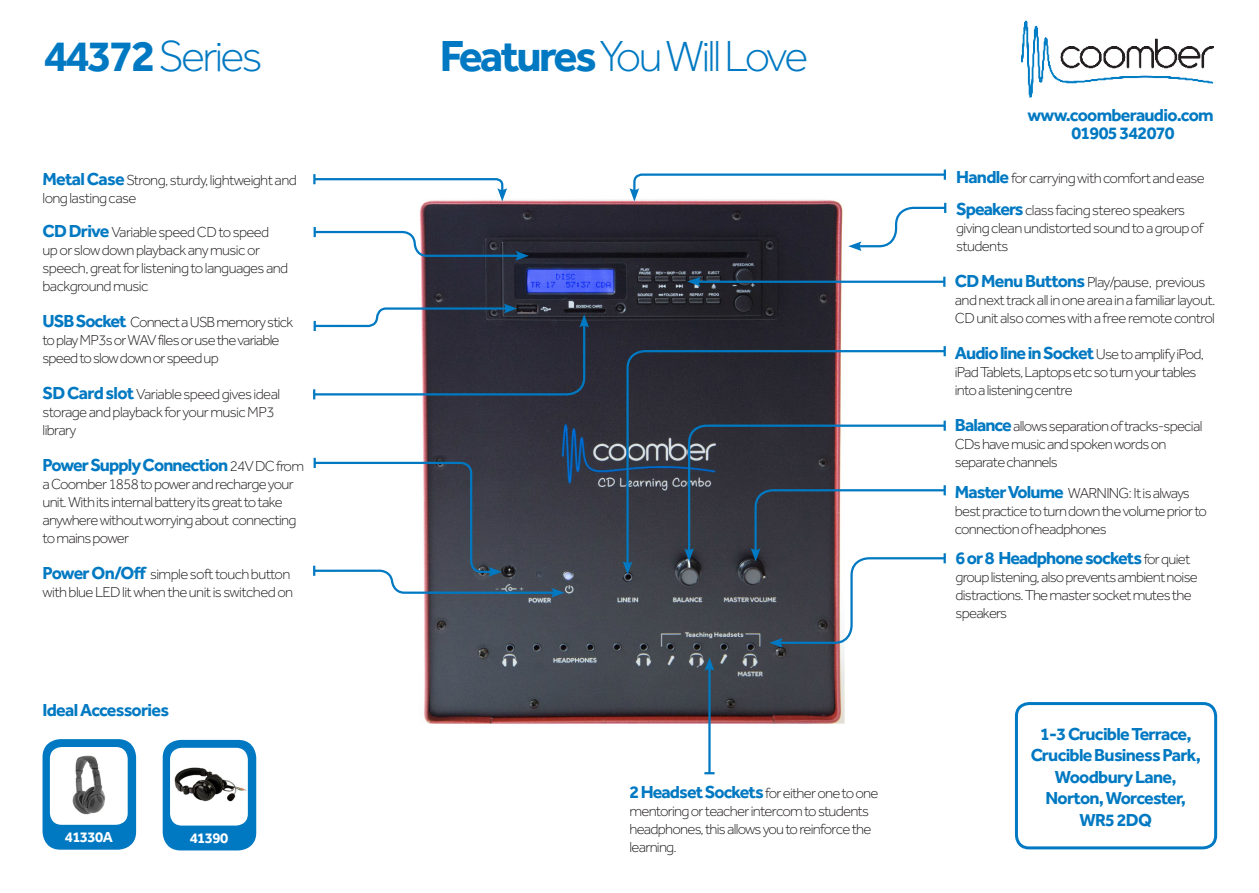
<style>
.page{position:relative;width:1259px;height:893px;background:#fff}
.page>*{position:absolute;margin:0;border:0;box-sizing:border-box;transform-origin:0 0}
.t1{font:300 45px "Effra";letter-spacing:-.06em;color:#0079c2}
.t2{font:700 18px "Effra";letter-spacing:-.04em;color:#0079c2}
.t3{font:300 15px/18px "Effra";letter-spacing:-.05em;color:#231f20}
.t4{font:700 15px "Effra";letter-spacing:-.04em;color:#fff}
.s1{font-weight:700}
.s2{font-weight:700;font-size:18px;color:#0079c2}
.s3{font-weight:300;font-size:15px;color:#231f20}
</style>
<div class="page">
<img style="left:419px;top:169px;width:525px;height:583px">
<svg style="left:313px;top:174px;width:194px;height:27px"></svg>
<svg style="left:629px;top:170px;width:318px;height:81px"></svg>
<hr style="left:696px;top:281px;width:248px;height:2px;background:#0079c2">
<svg style="left:943px;top:277px;width:2px;height:10px"></svg>
<svg style="left:687px;top:277px;width:14px;height:10px"></svg>
<svg style="left:625px;top:349px;width:321px;height:219px"></svg>
<svg style="left:943px;top:346px;width:3px;height:10px"></svg>
<svg style="left:622px;top:561px;width:10px;height:14px"></svg>
<svg style="left:313px;top:304px;width:276px;height:95px"></svg>
<svg style="left:313px;top:227px;width:216px;height:55px"></svg>
<img style="left:1021px;top:20px;width:193px;height:78px">
<hr style="left:708px;top:667px;width:2px;height:106px;background:#0079c2">
<svg style="left:704px;top:772px;width:10px;height:2px"></svg>
<svg style="left:704px;top:657px;width:10px;height:14px"></svg>
<div style="left:1015px;top:702px;width:202px;height:147px;border:3px solid #0079c2;border-radius:13px"></div>
<svg style="left:313px;top:458px;width:251px;height:140px"></svg>
<div style="left:163px;top:740px;width:93px;height:110px;background:#0079c2;border-radius:18px"></div>
<div style="left:169px;top:747px;width:80px;height:79px;background:#fff;border-radius:13px"></div>
<img style="left:173px;top:749px;width:73px;height:72px">
<div style="left:168px;top:746px;width:81px;height:81px;border:2px solid #0079c2;border-radius:13px"></div>
<div style="left:43px;top:739px;width:93px;height:111px;background:#0079c2;border-radius:18px"></div>
<div style="left:49px;top:746px;width:79px;height:79px;background:#fff;border-radius:13px"></div>
<div style="left:48px;top:745px;width:81px;height:81px;border:2px solid #0079c2;border-radius:13px"></div>
<svg style="left:684px;top:421px;width:262px;height:227px"></svg>
<img style="left:72px;top:755px;width:34px;height:60px">
<p class="t1" style="left:44px;top:31px;width:220px"><span class="s1">44372</span> Series</p>
<p class="t1" style="left:440px;top:31px;width:370px"><span class="s1">Features</span> You Will Love</p>
<p class="t3" style="left:43px;top:170px;width:256px"><span class="s2">Metal Case</span> Strong, sturdy, lightweight and long lasting case</p>
<p class="t3" style="left:43px;top:223px;width:247px"><span class="s2">CD Drive</span> Variable speed CD to speed up or slow down playback any music or speech, great for listening to languages and background music</p>
<p class="t3" style="left:43px;top:313px;width:252px"><span class="s2">USB Socket</span> Connect a USB memory stick to play MP3s or WAV files or use the variable speed to slow down or speed up</p>
<p class="t3" style="left:43px;top:385px;width:239px"><span class="s2">SD Card slot</span> Variable speed gives ideal storage and playback for your music MP3 library</p>
<p class="t2" style="left:43px;top:454px;width:263px">Power Supply Connection <span class="s3">24V DC from</span></p>
<p class="t3" style="left:43px;top:475px;width:255px">a Coomber 1858 to power and recharge your unit. With its internal battery its great to take anywhere without worrying about connecting to mains power</p>
<p class="t3" style="left:43px;top:565px;width:252px"><span class="s2">Power On/Off</span> simple soft touch button with blue LED lit when the unit is switched on</p>
<p class="t2" style="left:43px;top:699px;width:128px">Ideal Accessories</p>
<p class="t4" style="left:65px;top:828px;width:50px">41330A</p>
<p class="t4" style="left:190px;top:828px;width:40px">41390</p>
<p class="t3" style="left:629px;top:784px;width:251px"><span class="s2">2 Headset Sockets</span> for either one to one mentoring or teacher intercom to students headphones, this allows you to reinforce the learning.</p>
<p class="t2" style="left:1027px;top:104px;width:188px">www.coomberaudio.com</p>
<p class="t2" style="left:1071px;top:122px;width:105px">01905 342070</p>
<p class="t3" style="left:956px;top:169px;width:250px"><span class="s2">Handle</span> for carrying with comfort and ease</p>
<p class="t3" style="left:956px;top:200px;width:249px"><span class="s2">Speakers</span> class facing stereo speakers giving clean undistorted sound to a group of students</p>
<p class="t3" style="left:955px;top:272px;width:262px"><span class="s2">CD Menu Buttons</span> Play/pause, previous and next track all in one area in a familiar layout.<br>CD unit also comes with a free remote control</p>
<p class="t2" style="left:955px;top:342px;width:251px">Audio line in Socket <span class="s3">Use to amplify iPod,</span></p>
<p class="t3" style="left:955px;top:362px;width:243px">iPad Tablets, Laptops etc so turn your tables into a listening centre</p>
<p class="t3" style="left:955px;top:416px;width:249px"><span class="s2">Balance</span> allows separation of tracks-special<br>CDs have music and spoken words on separate channels</p>
<p class="t3" style="left:955px;top:484px;width:254px"><span class="s2">Master Volume</span> WARNING: It is always best practice to turn down the volume prior to connection of headphones</p>
<p class="t2" style="left:955px;top:547px;width:236px">6 or 8 Headphone sockets <span class="s3">for quiet</span></p>
<p class="t3" style="left:955px;top:568px;width:244px">group listening, also prevents ambient noise distractions. The master socket mutes the speakers</p>
<p class="t2" style="left:1040px;top:723px;width:153px">1-3 Crucible Terrace,</p>
<p class="t2" style="left:1030px;top:744px;width:171px">Crucible Business Park,</p>
<p class="t2" style="left:1055px;top:766px;width:123px">Woodbury Lane,</p>
<p class="t2" style="left:1045px;top:787px;width:142px">Norton, Worcester,</p>
<p class="t2" style="left:1079px;top:809px;width:74px">WR5 2DQ</p>
</div>
